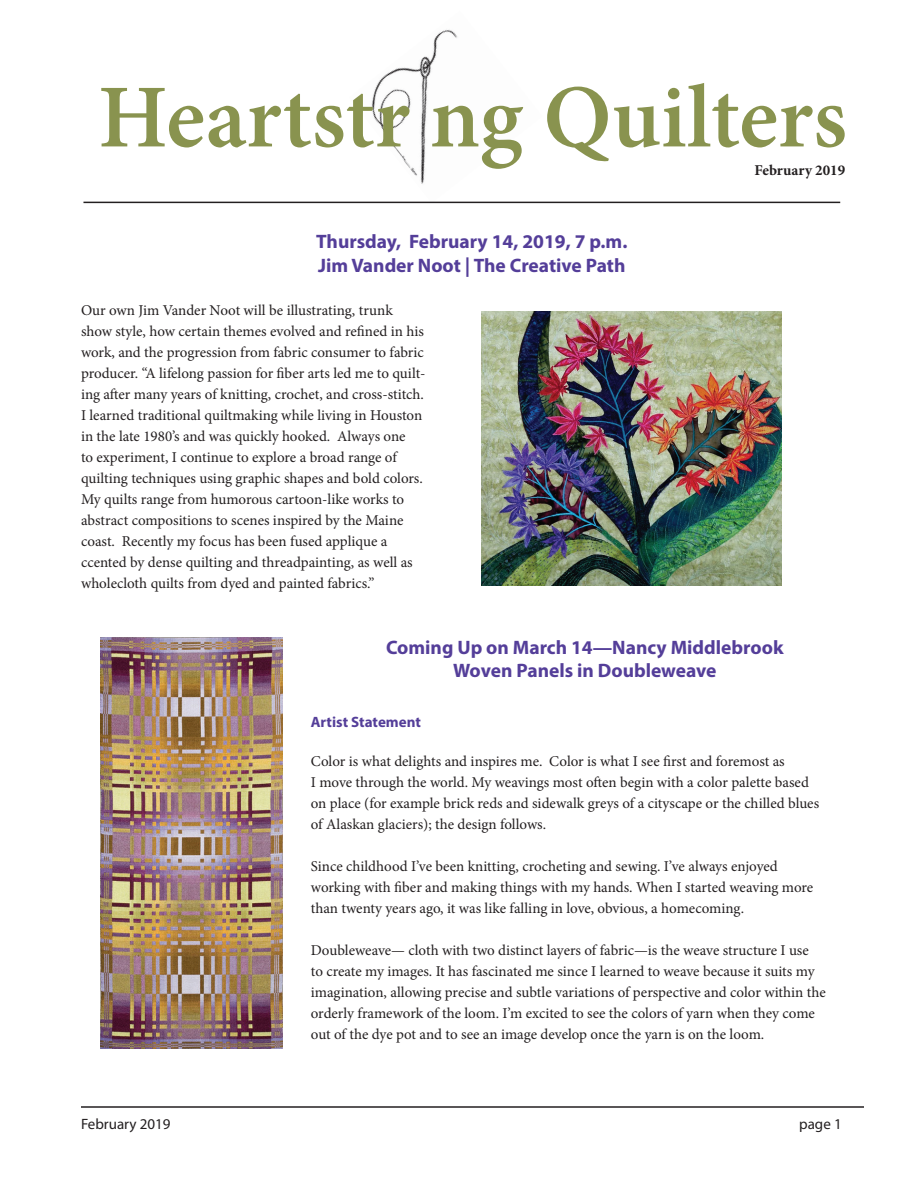
<style>
.page{position:relative;width:918px;height:1188px;background:#fff}
.page>*{position:absolute;margin:0;border:0;box-sizing:border-box;transform-origin:0 0}
.t1{font:600 90px "Minion Pro";color:#89934f}
.t2{font:700 19.5px/23.4px "Myriad Pro";color:#543e99}
.t3{font:15px/21px "Minion Pro";letter-spacing:-.005em;color:#231f20}
.t4{font:15px "Myriad Pro";color:#231f20}
.t5{font:700 15px "Myriad Pro";color:#543e99}
.t6{font:700 15px "Minion Pro";color:#231f20}
</style>
<div class="page">
<hr style="left:81px;top:1106px;width:783px;height:2px;background:#231f20">
<img style="left:349px;top:29px;width:193px;height:173px">
<hr style="left:83px;top:202px;width:757px;height:1px;background:#231f20">
<img style="left:482px;top:311px;width:300px;height:274px">
<img style="left:101px;top:637px;width:182px;height:411px">
<h1 class="t1" style="left:98px;top:55px;width:750px">Heartstr ng Quilters</h1>
<p class="t6" style="left:755px;top:160px;width:92px">February 2019</p>
<h2 class="t2" style="left:316px;top:229px;width:313px">Thursday, February 14, 2019, 7 p.m.<br>Jim Vander Noot | The Creative Path</h2>
<p class="t3" style="left:81px;top:300px;width:346px">Our own Jim Vander Noot will be illustrating, trunk show style, how certain themes evolved and refined in his work, and the progression from fabric consumer to fabric producer. “A lifelong passion for fiber arts led me to quilt&shy;ing after many years of knitting, crochet, and cross-stitch.<br>I learned traditional quiltmaking while living in Houston in the late 1980’s and was quickly hooked. Always one<br>to experiment, I continue to explore a broad range of quilting techniques using graphic shapes and bold colors.<br>My quilts range from humorous cartoon-like works to abstract compositions to scenes inspired by the Maine coast. Recently my focus has been fused applique a ccented by dense quilting and threadpainting, as well as wholecloth quilts from dyed and painted fabrics.”</p>
<h2 class="t2" style="left:386px;top:635px;width:399px;text-align:center">Coming Up on March 14—Nancy Middlebrook<br>Woven Panels in Doubleweave</h2>
<p class="t5" style="left:311px;top:712px;width:112px">Artist Statement</p>
<p class="t3" style="left:311px;top:751px;width:510px">Color is what delights and inspires me. Color is what I see first and foremost as<br>I move through the world. My weavings most often begin with a color palette based on place (for example brick reds and sidewalk greys of a cityscape or the chilled blues of Alaskan glaciers); the design follows.</p>
<p class="t3" style="left:311px;top:856px;width:504px">Since childhood I’ve been knitting, crocheting and sewing. I’ve always enjoyed working with fiber and making things with my hands. When I started weaving more than twenty years ago, it was like falling in love, obvious, a homecoming.</p>
<p class="t3" style="left:311px;top:940px;width:516px">Doubleweave— cloth with two distinct layers of fabric—is the weave structure I use<br>to create my images. It has fascinated me since I learned to weave because it suits my imagination, allowing precise and subtle variations of perspective and color within the orderly framework of the loom. I’m excited to see the colors of yarn when they come out of the dye pot and to see an image develop once the yarn is on the loom.</p>
<p class="t4" style="left:81px;top:1115px;width:91px">February 2019</p>
<p class="t4" style="left:799px;top:1115px;width:44px">page 1</p>
</div>
